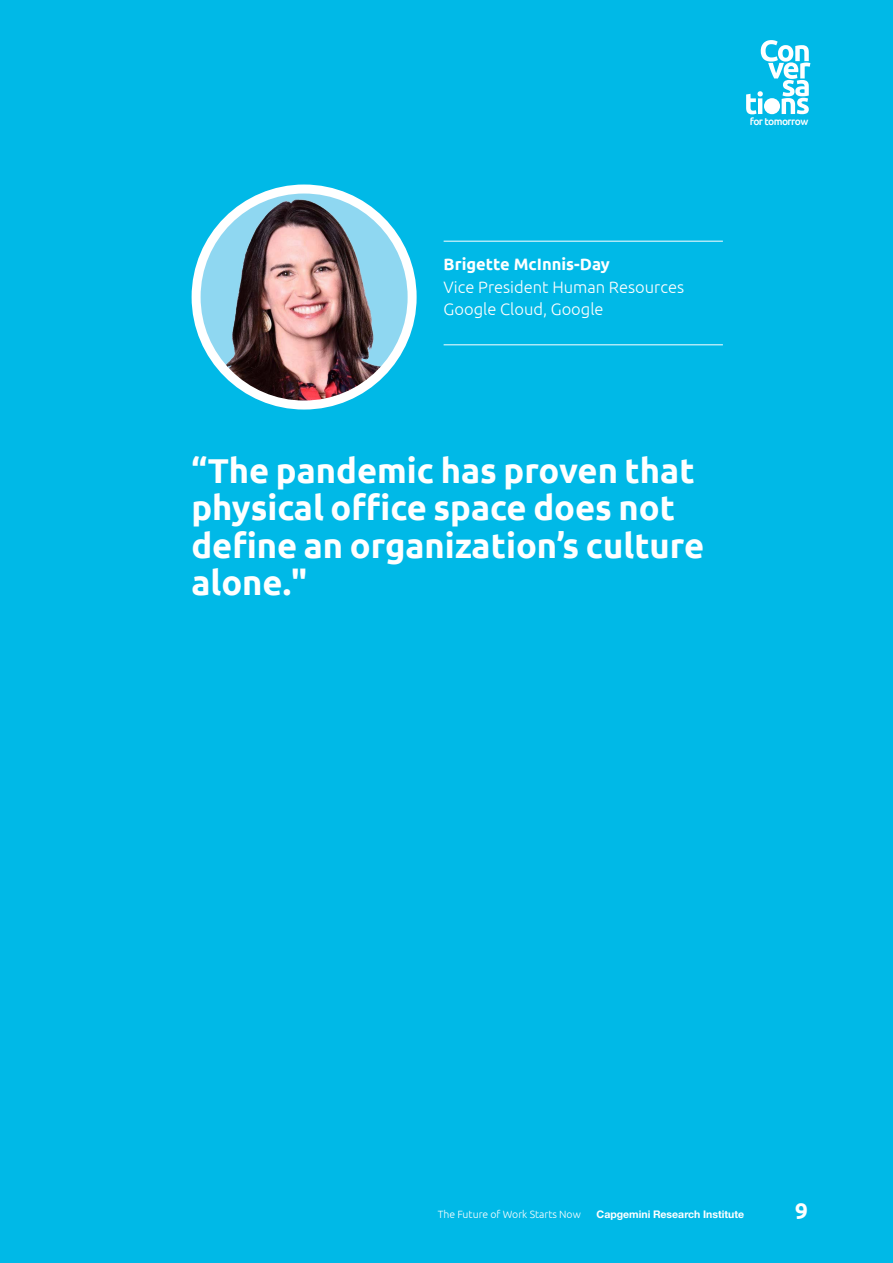
<style>
.page{position:relative;width:893px;height:1263px;background:#00b9e7}
.page>*{position:absolute;margin:0;border:0;box-sizing:border-box;transform-origin:0 0}
.t1{font:700 34.5px/37.5px "Ubuntu";color:#fff}
.t2{font:700 22.5px "Ubuntu";color:#fff}
.t3{font:300 16.5px/22.5px "Ubuntu";color:#fff}
.t4{font:700 16.5px "Ubuntu";color:#fff}
.t5{font:700 10.5px "Helvetica Neue LT Std";color:#fff}
.t6{font:300 10.5px "Ubuntu";color:#fff}
.t7{font:500 10.2px "Ubuntu";letter-spacing:-.05em;color:#fff}
</style>
<div class="page">
<hr style="left:444px;top:344px;width:279px;height:1px;background:#fff">
<hr style="left:444px;top:241px;width:279px;height:1px;background:#fff">
<svg style="left:746px;top:40px;width:64px;height:74px"></svg>
<div style="left:764px;top:98px;width:16px;height:16px;background:#fff;border-radius:50%"></div>
<img style="left:201px;top:195px;width:211px;height:210px">
<div style="left:192px;top:185px;width:225px;height:225px;border:9px solid #fff;border-radius:50%"></div>
<p class="t4" style="left:444px;top:254px;width:168px">Brigette McInnis-Day</p>
<p class="t3" style="left:444px;top:275px;width:242px">Vice President Human Resources<br>Google Cloud, Google</p>
<p class="t7" style="left:750px;top:115px;width:60px">for tomorrow</p>
<p class="t1" style="left:191px;top:451px;width:514px">“The pandemic has proven that physical office space does not define an organization’s culture alone."</p>
<p class="t6" style="left:438px;top:1208px;width:145px">The Future of Work Starts Now</p>
<p class="t5" style="left:597px;top:1208px;width:149px">Capgemini Research Institute</p>
<p class="t2" style="left:795px;top:1197px;width:14px">9</p>
</div>
